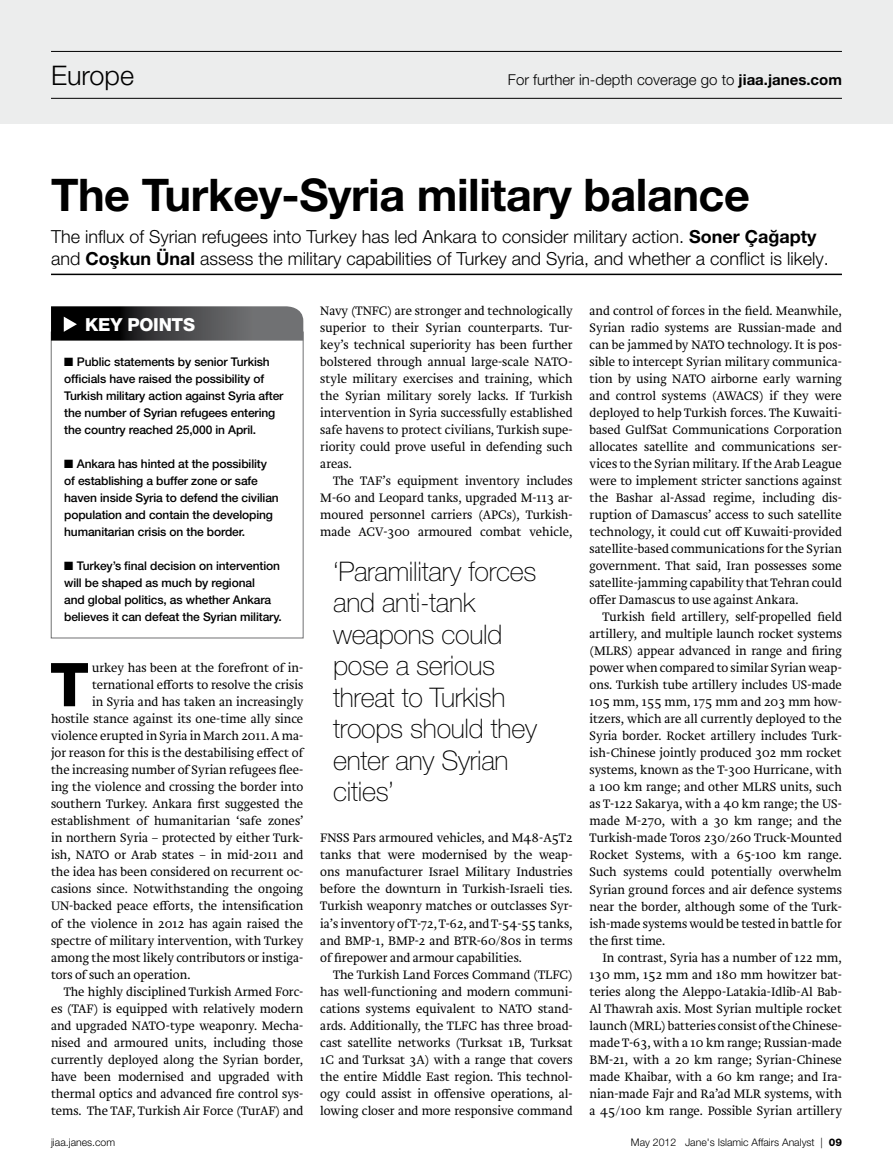
<style>
.page{position:relative;width:893px;height:1170px;background:#fff}
.page>*{position:absolute;margin:0;border:0;box-sizing:border-box;transform-origin:0 0}
.t1{font:800 60.45px "Helvetica Neue LT Pro";color:#000}
.t2{font:700 45px "Helvetica Neue LT Pro";letter-spacing:-.01em;color:#000}
.t3{font:100 27px/31.5px "Helvetica Neue LT Pro";letter-spacing:-.01em;color:#000}
.t4{font:300 27px "Helvetica Neue LT Pro";color:#000}
.t5{font:300 18px/22.5px "Helvetica Neue LT Pro";color:#000}
.t6{font:800 18px "Helvetica Neue LT Pro";letter-spacing:-.015em;color:#fff}
.t7{font:300 15px "Helvetica Neue LT Pro";color:#000}
.t8{font:300 12.75px/17px "Brioni Std";color:#000;text-align:justify}
.t9{font:500 12px/17px "Helvetica Neue LT Pro";letter-spacing:-.01em;color:#000}
.t10{font:300 10.5px "Helvetica Neue LT Pro";color:#000}
.s1{font-weight:700}
.s2{font-weight:800}
</style>
<div class="page">
<div style="left:0;top:0;width:893px;height:123px;background:#eceded"></div>
<hr style="left:51px;top:51px;width:791px;height:1px;background:#000">
<hr style="left:51px;top:98px;width:791px;height:1px;background:#000">
<div style="left:51px;top:332px;width:252px;height:306px;border:1px solid #707172"></div>
<hr style="left:51px;top:273px;width:791px;height:2px;background:#000">
<svg style="left:51px;top:306px;width:252px;height:34px;background:#404142"></svg>
<h3 class="t4" style="left:51px;top:58px;width:85px">Europe</h3>
<p class="t7" style="left:508px;top:70px;width:335px">For further in-depth coverage go to <span class="s1">jiaa.janes.com</span></p>
<h2 class="t2" style="left:51px;top:166px;width:700px">The Turkey-Syria military balance</h2>
<h3 class="t5" style="left:51px;top:224px;width:779px">The influx of Syrian refugees into Turkey has led Ankara to consider military action. <span class="s1">Soner Çağapty </span>and <span class="s1">Coşkun Ünal</span> assess the military capabilities of Turkey and Syria, and whether a conflict is likely.</h3>
<h3 class="t6" style="left:85px;top:313px;width:111px">KEY POINTS</h3>
<p class="t9" style="left:64px;top:353px;width:221px">■ Public statements by senior Turkish officials have raised the possibility of Turkish military action against Syria after the number of Syrian refugees entering the country reached 25,000 in April.</p>
<p class="t9" style="left:64px;top:455px;width:216px">■ Ankara has hinted at the possibility of establishing a buffer zone or safe haven inside Syria to defend the civilian population and contain the developing humanitarian crisis on the border.</p>
<p class="t9" style="left:64px;top:557px;width:219px">■ Turkey’s final decision on intervention will be shaped as much by regional<br>and global politics, as whether Ankara believes it can defeat the Syrian military.</p>
<h1 class="t1" style="left:50px;top:648px;width:41px">T</h1>
<p class="t8" style="left:92px;top:659px;width:213px">urkey has been at the forefront of in-</p>
<p class="t8" style="left:92px;top:676px;width:213px">ternational efforts to resolve the crisis</p>
<p class="t8" style="left:92px;top:693px;width:213px">in Syria and has taken an increasingly</p>
<p class="t8" style="left:51px;top:710px;width:254px">hostile stance against its one-time ally since</p>
<p class="t8" style="left:51px;top:728px;width:254px">violence erupted in Syria in March 2011. A ma-</p>
<p class="t8" style="left:51px;top:745px;width:254px">jor reason for this is the destabilising effect of</p>
<p class="t8" style="left:51px;top:762px;width:254px">the increasing number of Syrian refugees flee-</p>
<p class="t8" style="left:51px;top:779px;width:254px">ing the violence and crossing the border into</p>
<p class="t8" style="left:51px;top:796px;width:254px">southern Turkey. Ankara first suggested the</p>
<p class="t8" style="left:51px;top:813px;width:254px">establishment of humanitarian ‘safe zones’</p>
<p class="t8" style="left:51px;top:830px;width:254px">in northern Syria – protected by either Turk-</p>
<p class="t8" style="left:51px;top:847px;width:254px">ish, NATO or Arab states – in mid-2011 and</p>
<p class="t8" style="left:51px;top:864px;width:254px">the idea has been considered on recurrent oc-</p>
<p class="t8" style="left:51px;top:881px;width:254px">casions since. Notwithstanding the ongoing</p>
<p class="t8" style="left:51px;top:898px;width:254px">UN-backed peace efforts, the intensification</p>
<p class="t8" style="left:51px;top:915px;width:254px">of the violence in 2012 has again raised the</p>
<p class="t8" style="left:51px;top:932px;width:254px">spectre of military intervention, with Turkey</p>
<p class="t8" style="left:51px;top:949px;width:254px">among the most likely contributors or instiga-</p>
<p class="t8" style="left:51px;top:966px;width:141px">tors of such an operation.</p>
<p class="t8" style="left:64px;top:983px;width:241px">The highly disciplined Turkish Armed Forc-</p>
<p class="t8" style="left:51px;top:1000px;width:254px">es (TAF) is equipped with relatively modern</p>
<p class="t8" style="left:51px;top:1017px;width:254px">and upgraded NATO-type weaponry. Mecha-</p>
<p class="t8" style="left:51px;top:1034px;width:254px">nised and armoured units, including those</p>
<p class="t8" style="left:51px;top:1051px;width:254px">currently deployed along the Syrian border,</p>
<p class="t8" style="left:51px;top:1068px;width:254px">have been modernised and upgraded with</p>
<p class="t8" style="left:51px;top:1085px;width:254px">thermal optics and advanced fire control sys-</p>
<p class="t8" style="left:51px;top:1102px;width:254px">tems. The TAF, Turkish Air Force (TurAF) and</p>
<p class="t8" style="left:320px;top:302px;width:254px">Navy (TNFC) are stronger and technologically superior to their Syrian counterparts. Tur&shy;key’s technical superiority has been further bolstered through annual large-scale NATO&shy;style military exercises and training, which the Syrian military sorely lacks. If Turkish intervention in Syria successfully established safe havens to protect civilians, Turkish supe&shy;riority could prove useful in defending such areas.</p>
<p class="t8" style="left:320px;top:472px;width:254px;text-indent:13px">The TAF’s equipment inventory includes M-60 and Leopard tanks, upgraded M-113 ar&shy;moured personnel carriers (APCs), Turkish&shy;made ACV-300 armoured combat vehicle,</p>
<h3 class="t3" style="left:333px;top:555px;width:205px">‘Paramilitary forces and anti-tank weapons could pose a serious threat to Turkish troops should they enter any Syrian cities’</h3>
<p class="t8" style="left:320px;top:830px;width:254px">FNSS Pars armoured vehicles, and M48-A5T2 tanks that were modernised by the weap&shy;ons manufacturer Israel Military Industries before the downturn in Turkish-Israeli ties.<br>Turkish weaponry matches or outclasses Syr&shy;ia’s inventory of T-72, T-62, and T-54-55 tanks, and BMP-1, BMP-2 and BTR-60/80s in terms of firepower and armour capabilities.</p>
<p class="t8" style="left:320px;top:966px;width:254px;text-indent:13px">The Turkish Land Forces Command (TLFC) has well-functioning and modern communi&shy;cations systems equivalent to NATO stand&shy;ards. Additionally, the TLFC has three broad&shy;cast satellite networks (Turksat 1B, Turksat 1C and Turksat 3A) with a range that covers the entire Middle East region. This technol&shy;ogy could assist in offensive operations, al&shy;lowing closer and more responsive command</p>
<p class="t8" style="left:590px;top:302px;width:254px">and control of forces in the field. Meanwhile, Syrian radio systems are Russian-made and can be jammed by NATO technology. It is pos&shy;sible to intercept Syrian military communica&shy;tion by using NATO airborne early warning and control systems (AWACS) if they were deployed to help Turkish forces. The Kuwaiti&shy;based GulfSat Communications Corporation allocates satellite and communications ser&shy;vices to the Syrian military. If the Arab League were to implement stricter sanctions against the Bashar al-Assad regime, including dis&shy;ruption of Damascus’ access to such satellite technology, it could cut off Kuwaiti-provided satellite-based communications for the Syrian government. That said, Iran possesses some satellite-jamming capability that Tehran could offer Damascus to use against Ankara.</p>
<p class="t8" style="left:590px;top:608px;width:254px;text-indent:13px">Turkish field artillery, self-propelled field artillery, and multiple launch rocket systems (MLRS) appear advanced in range and firing power when compared to similar Syrian weap&shy;ons. Turkish tube artillery includes US-made 105 mm, 155 mm, 175 mm and 203 mm how&shy;itzers, which are all currently deployed to the Syria border. Rocket artillery includes Turk&shy;ish-Chinese jointly produced 302 mm rocket systems, known as the T-300 Hurricane, with a 100 km range; and other MLRS units, such as T-122 Sakarya, with a 40 km range; the US&shy;made M-270, with a 30 km range; and the Turkish-made Toros 230/260 Truck-Mounted Rocket Systems, with a 65-100 km range.<br>Such systems could potentially overwhelm Syrian ground forces and air defence systems near the border, although some of the Turk&shy;ish-made systems would be tested in battle for the first time.</p>
<p class="t8" style="left:590px;top:949px;width:254px;text-indent:13px">In contrast, Syria has a number of 122 mm, 130 mm, 152 mm and 180 mm howitzer bat&shy;teries along the Aleppo-Latakia-Idlib-Al Bab-Al Thawrah axis. Most Syrian multiple rocket launch (MRL) batteries consist of the Chinese&shy;made T-63, with a 10 km range; Russian-made BM-21, with a 20 km range; Syrian-Chinese made Khaibar, with a 60 km range; and Ira&shy;nian-made Fajr and Ra’ad MLR systems, with a 45/100 km range. Possible Syrian artillery</p>
<p class="t10" style="left:51px;top:1135px;width:66px">jiaa.janes.com</p>
<p class="t10" style="left:631px;top:1135px;width:213px">May 2012 Jane's Islamic Affairs Analyst | <span class="s2">09</span></p>
</div>
